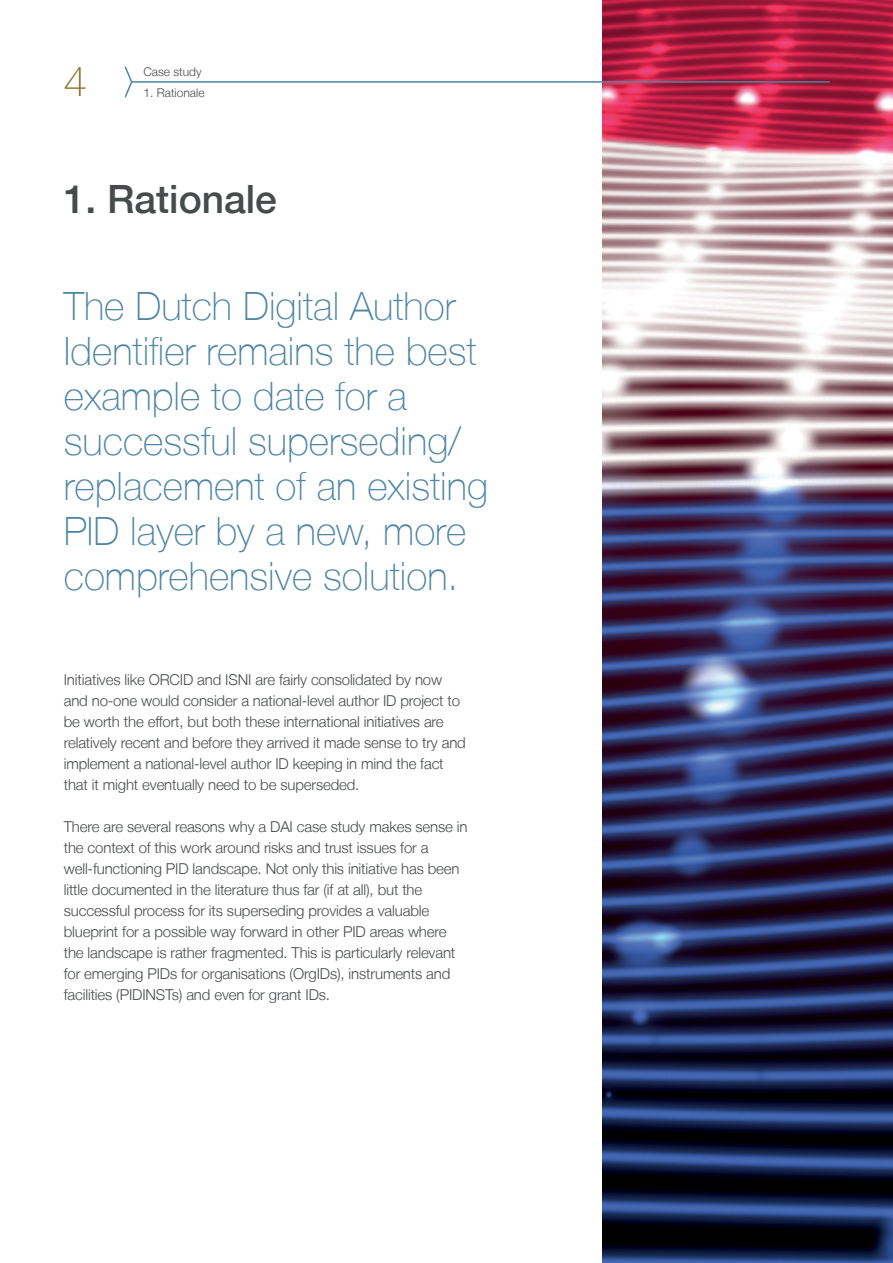
<style>
.page{position:relative;width:893px;height:1263px;background:#fff}
.page>*{position:absolute;margin:0;border:0;box-sizing:border-box;transform-origin:0 0}
.t1{font:100 42px "Helvetica Neue LT";color:#8a6d2a}
.keynote_text{font:100 39px/45px "Helvetica Neue LT";color:#4e85a4}
.Page_title{font:500 39px "Helvetica Neue LT";color:#484b4c}
.Body_copy{font:300 15px/21px "Helvetica Neue LT";letter-spacing:-.01em;color:#484b4c}
.t2{font:300 12px "Helvetica Neue LT";color:#484b4c}
</style>
<div class="page">
<img style="left:602px;top:0;width:291px;height:1263px">
<hr style="left:132px;top:81px;width:697px;height:2px;background:#4e85a4">
<svg style="left:124px;top:66px;width:9px;height:32px"></svg>
<h1 class="t1" style="left:64px;top:57px;width:25px">4</h1>
<p class="t2" style="left:144px;top:64px;width:60px">Case study</p>
<p class="t2" style="left:144px;top:85px;width:63px">1. Rationale</p>
<p class="Page_title" style="left:64px;top:175px;width:215px">1. Rationale</p>
<p class="keynote_text" style="left:64px;top:284px;width:426px">The Dutch Digital Author<br>Identifier remains the best example to date for a successful superseding/ replacement of an existing<br>PID layer by a new, more comprehensive solution.</p>
<p class="Body_copy" style="left:64px;top:668px;width:404px">Initiatives like ORCID and ISNI are fairly consolidated by now and no-one would consider a national-level author ID project to be worth the effort, but both these international initiatives are relatively recent and before they arrived it made sense to try and implement a national-level author ID keeping in mind the fact that it might eventually need to be superseded.</p>
<p class="Body_copy" style="left:64px;top:815px;width:405px">There are several reasons why a DAI case study makes sense in the context of this work around risks and trust issues for a well-functioning PID landscape. Not only this initiative has been little documented in the literature thus far (if at all), but the successful process for its superseding provides a valuable blueprint for a possible way forward in other PID areas where the landscape is rather fragmented. This is particularly relevant for emerging PIDs for organisations (OrgIDs), instruments and facilities (PIDINSTs) and even for grant IDs.</p>
</div>
